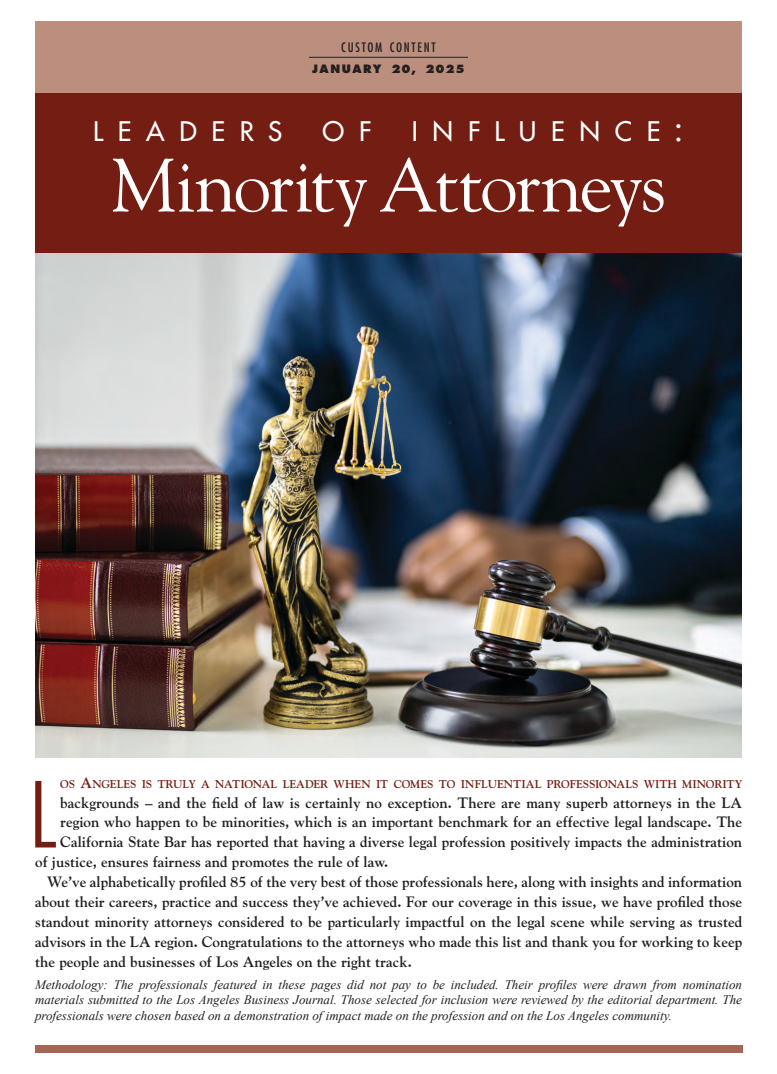
<style>
.page{position:relative;width:777px;height:1074px;background:#fff}
.page>*{position:absolute;margin:0;border:0;box-sizing:border-box;transform-origin:0 0}
.t1{font:300 condensed 88.3px "Futura Std";color:#741d13}
.t2{font:75px "Goudy Std";letter-spacing:-.03em;color:#fff}
.t3{font:500 26.2px "Futura Std";letter-spacing:.56em;color:#fff}
.t4{font:700 15px "Goudy Std";color:#231f20}
.t5{font:italic 13px/15.6px "Times New Roman";color:#231f20;text-align:justify}
.t6{font:condensed 12.8px "Futura Std";letter-spacing:.135em;color:#231f20}
.t7{font:700 11.2px "Goudy Std";letter-spacing:-.01em;color:#741d13}
.t8{font:800 11.2px "Futura Std";letter-spacing:.13em;color:#231f20}
.s1{font-size:11px}
.s2{font-size:35px}
.s3{font-size:15px}
</style>
<div class="page">
<div style="left:35px;top:21px;width:707px;height:72px;background:#bc8e7d"></div>
<hr style="left:309px;top:57px;width:159px;height:1px;background:#231f20">
<div style="left:35px;top:1045px;width:707px;height:8px;background:#a26652"></div>
<div style="left:35px;top:93px;width:707px;height:160px;background:#741d13"></div>
<img style="left:35px;top:254px;width:707px;height:504px">
<p class="t6" style="left:341px;top:39px;width:96px">CUSTOM CONTENT</p>
<p class="t8" style="left:312px;top:62px;width:154px">JANUARY <span class="s1">20, 2025</span></p>
<h3 class="t3" style="left:93px;top:115px;width:191px">LEADERS</h3>
<h3 class="t3" style="left:322px;top:115px;width:50px">O F</h3>
<h3 class="t3" style="left:412px;top:115px;width:274px">INFLUENCE<span class="s2">:</span></h3>
<h2 class="t2" style="left:111px;top:139px;width:557px">Minority Attorneys</h2>
<h1 class="t1" style="left:30px;top:763px;width:27px">L</h1>
<p class="t7" style="left:60px;top:777px;width:683px">OS <span class="s3">A</span>NGELES IS TRULY A NATIONAL LEADER WHEN IT COMES TO INFLUENTIAL PROFESSIONALS WITH MINORITY</p>
<p class="t4" style="left:60px;top:793px;width:684px">backgrounds – and the field of law is certainly no exception. There are many superb attorneys in the LA</p>
<p class="t4" style="left:60px;top:813px;width:683px">region who happen to be minorities, which is an important benchmark for an effective legal landscape. The</p>
<p class="t4" style="left:60px;top:833px;width:683px">California State Bar has reported that having a diverse legal profession positively impacts the administration</p>
<p class="t4" style="left:35px;top:853px;width:355px">of justice, ensures fairness and promotes the rule of law.</p>
<p class="t4" style="left:47px;top:873px;width:697px">We’ve alphabetically profiled 85 of the very best of those professionals here, along with insights and information</p>
<p class="t4" style="left:35px;top:893px;width:708px">about their careers, practice and success they’ve achieved. For our coverage in this issue, we have profiled those</p>
<p class="t4" style="left:35px;top:913px;width:708px">standout minority attorneys considered to be particularly impactful on the legal scene while serving as trusted</p>
<p class="t4" style="left:35px;top:933px;width:709px">advisors in the LA region. Congratulations to the attorneys who made this list and thank you for working to keep</p>
<p class="t4" style="left:35px;top:953px;width:378px">the people and businesses of Los Angeles on the right track.</p>
<p class="t5" style="left:35px;top:976px;width:709px">Methodology: The professionals featured in these pages did not pay to be included. Their profiles were drawn from nomination materials submitted to the Los Angeles Business Journal. Those selected for inclusion were reviewed by the editorial department. The professionals were chosen based on a demonstration of impact made on the profession and on the Los Angeles community.</p>
</div>
